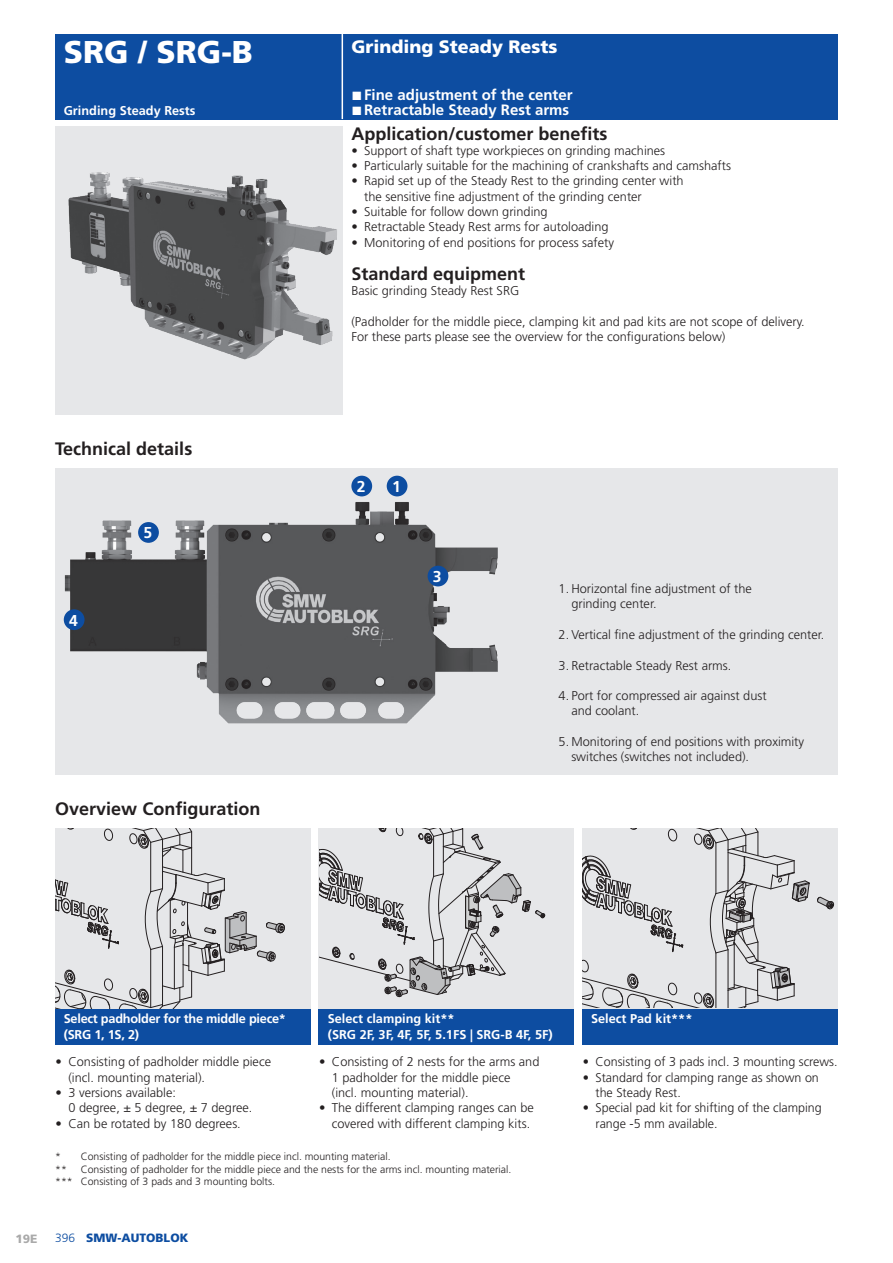
<style>
.page{position:relative;width:893px;height:1263px;background:#fff}
.page>*{position:absolute;margin:0;border:0;box-sizing:border-box;transform-origin:0 0}
.t1{font:900 31.5px "Frutiger";color:#fff}
.t2{font:700 18px "Frutiger";color:#231f20}
.t3{font:900 18px "Frutiger";color:#fff}
.t4{font:700 15.75px "Frutiger";color:#fff}
.t5{font:700 15px "Frutiger";color:#fff}
.t6{font:300 12.75px/15.3px "Frutiger";color:#231f20}
.t7{font:700 12.75px/15.3px "Frutiger";color:#fff}
.t8{font:700 12.75px/15.3px "Frutiger";letter-spacing:-.02em;color:#fff}
.t9{font:900 12px "Frutiger";color:#0d4da1}
.t10{font:900 12px "Frutiger";color:#aaa}
.t11{font:300 10.5px/12.6px "Frutiger";color:#231f20}
.s1{font-family:"Arial";font-size:18px}
.s2{font-weight:300}
</style>
<div class="page">
<div style="left:55px;top:34px;width:783px;height:85px;background:#0d4da1"></div>
<hr style="left:342px;top:34px;width:1px;height:85px;background:#fff">
<div style="left:55px;top:1008px;width:255px;height:36px;background:#0d4da1"></div>
<div style="left:319px;top:1008px;width:255px;height:36px;background:#0d4da1"></div>
<div style="left:583px;top:1008px;width:255px;height:36px;background:#0d4da1"></div>
<div style="left:55px;top:468px;width:783px;height:306px;background:#e6e7e9"></div>
<img style="left:63px;top:475px;width:435px;height:249px">
<div style="left:55px;top:126px;width:288px;height:288px;background:#e6e7e9"></div>
<img style="left:68px;top:172px;width:269px;height:188px">
<div style="left:64px;top:609px;width:21px;height:21px;background:#0d4da1;border-radius:50%"></div>
<div style="left:138px;top:522px;width:21px;height:21px;background:#0d4da1;border-radius:50%"></div>
<div style="left:351px;top:476px;width:21px;height:20px;background:#0d4da1;border-radius:50%"></div>
<div style="left:387px;top:476px;width:20px;height:20px;background:#0d4da1;border-radius:50%"></div>
<div style="left:428px;top:566px;width:20px;height:20px;background:#0d4da1;border-radius:50%"></div>
<div style="left:55px;top:828px;width:255px;height:180px;background:#e6e7e9"></div>
<div style="left:319px;top:828px;width:255px;height:180px;background:#e6e7e9"></div>
<div style="left:583px;top:828px;width:255px;height:180px;background:#e6e7e9"></div>
<svg style="left:319px;top:829px;width:226px;height:168px"></svg>
<svg style="left:817px;top:896px;width:17px;height:14px"></svg>
<svg style="left:583px;top:828px;width:227px;height:181px"></svg>
<svg style="left:56px;top:828px;width:229px;height:180px"></svg>
<div style="left:230px;top:837px;width:30px;height:49px;background:#e6e7e9"></div>
<h1 class="t1" style="left:64px;top:33px;width:191px">SRG / SRG-B</h1>
<p class="t7" style="left:64px;top:103px;width:133px">Grinding Steady Rests</p>
<h2 class="t2" style="left:55px;top:438px;width:139px">Technical details</h2>
<p class="t4" style="left:69px;top:611px;width:10px">4</p>
<p class="t4" style="left:143px;top:524px;width:10px">5</p>
<h2 class="t2" style="left:55px;top:798px;width:207px">Overview Configuration</h2>
<h2 class="t3" style="left:351px;top:35px;width:208px">Grinding Steady Rests</h2>
<p class="t5" style="left:351px;top:86px;width:223px"><span class="s1">■</span> Fine adjustment of the center</p>
<p class="t5" style="left:351px;top:101px;width:219px"><span class="s1">■</span> Retractable Steady Rest arms</p>
<h2 class="t2" style="left:351px;top:123px;width:258px">Application/customer benefits</h2>
<p class="t6" style="left:351px;top:143px;width:315px">• Support of shaft type workpieces on grinding machines</p>
<p class="t6" style="left:351px;top:158px;width:381px">• Particularly suitable for the machining of crankshafts and camshafts</p>
<p class="t6" style="left:364px;top:174px;width:321px;text-indent:-13px">• Rapid set up of the Steady Rest to the grinding center with the sensitive fine adjustment of the grinding center</p>
<p class="t6" style="left:351px;top:204px;width:198px">• Suitable for follow down grinding</p>
<p class="t6" style="left:351px;top:219px;width:259px">• Retractable Steady Rest arms for autoloading</p>
<p class="t6" style="left:351px;top:235px;width:264px">• Monitoring of end positions for process safety</p>
<h2 class="t2" style="left:351px;top:263px;width:175px">Standard equipment</h2>
<p class="t6" style="left:351px;top:283px;width:169px">Basic grinding Steady Rest SRG</p>
<p class="t6" style="left:351px;top:314px;width:455px">(Padholder for the middle piece, clamping kit and pad kits are not scope of delivery.<br>For these parts please see the overview for the configurations below)</p>
<p class="t4" style="left:357px;top:477px;width:10px">2</p>
<p class="t4" style="left:392px;top:477px;width:10px">1</p>
<p class="t4" style="left:433px;top:567px;width:10px">3</p>
<p class="t6" style="left:571px;top:581px;width:182px;text-indent:-13px">1. Horizontal fine adjustment of the grinding center.</p>
<p class="t6" style="left:559px;top:627px;width:267px">2. Vertical fine adjustment of the grinding center.</p>
<p class="t6" style="left:559px;top:658px;width:174px">3. Retractable Steady Rest arms.</p>
<p class="t6" style="left:571px;top:688px;width:197px;text-indent:-13px">4. Port for compressed air against dust and coolant.</p>
<p class="t6" style="left:571px;top:734px;width:234px;text-indent:-13px">5. Monitoring of end positions with proximity switches (switches not included).</p>
<p class="t10" style="left:16px;top:1231px;width:24px">19E</p>
<p class="t8" style="left:64px;top:1011px;width:224px">Select padholder for the middle piece* (SRG 1, 1S, 2)</p>
<p class="t7" style="left:328px;top:1011px;width:226px">Select clamping kit**<br>(SRG 2F, 3F, 4F, 5F, 5.1FS | SRG-B 4F, 5F)</p>
<p class="t7" style="left:591px;top:1011px;width:103px">Select Pad kit***</p>
<p class="t6" style="left:68px;top:1054px;width:204px;text-indent:-13px">• Consisting of padholder middle piece (incl. mounting material).</p>
<p class="t6" style="left:68px;top:1085px;width:185px;text-indent:-13px">• 3 versions available:<br>0 degree, ± 5 degree, ± 7 degree.</p>
<p class="t6" style="left:56px;top:1116px;width:187px">• Can be rotated by 180 degrees.</p>
<p class="t6" style="left:332px;top:1054px;width:209px;text-indent:-13px">• Consisting of 2 nests for the arms and<br>1 padholder for the middle piece<br>(incl. mounting material).</p>
<p class="t6" style="left:319px;top:1100px;width:216px;text-align:right">• The different clamping ranges can be covered with different clamping kits.</p>
<p class="t11" style="left:55px;top:1150px;width:337px">* Consisting of padholder for the middle piece incl. mounting material. **</p>
<p class="t11" style="left:55px;top:1163px;width:458px;text-indent:26px">Consisting of padholder for the middle piece and the nests for the arms incl. mounting material. *** Consisting of 3 pads and 3 mounting bolts.</p>
<p class="t9" style="left:55px;top:1231px;width:135px"><span class="s2">396</span> SMW-AUTOBLOK</p>
<p class="t6" style="left:583px;top:1054px;width:256px">• Consisting of 3 pads incl. 3 mounting screws.</p>
<p class="t6" style="left:595px;top:1070px;width:225px;text-indent:-13px">• Standard for clamping range as shown on the Steady Rest.</p>
<p class="t6" style="left:595px;top:1100px;width:228px;text-indent:-13px">• Special pad kit for shifting of the clamping range -5 mm available.</p>
</div>
